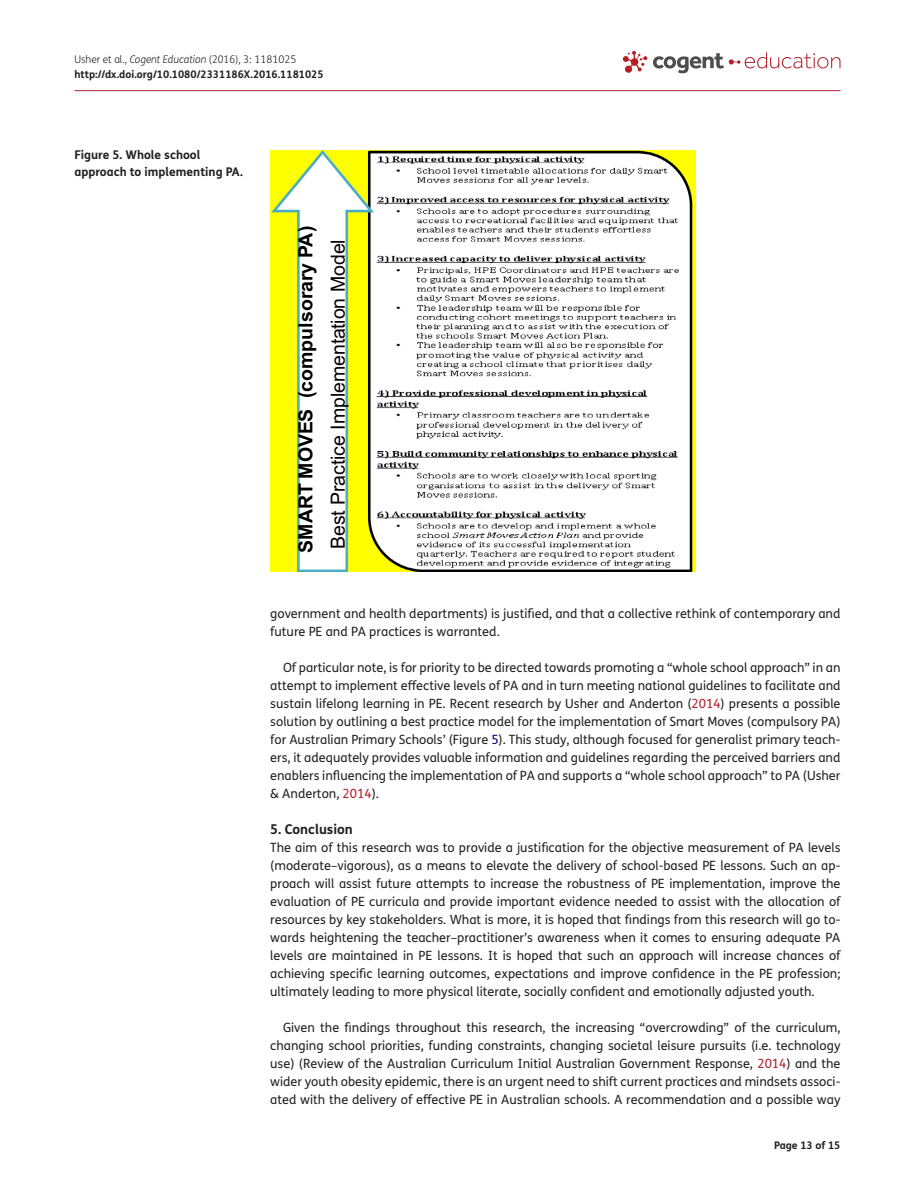
<style>
.page{position:relative;width:915px;height:1191px;background:#fff}
.page>*{position:absolute;margin:0;border:0;box-sizing:border-box;transform-origin:0 0}
.t1{font:19.5px "Arial";letter-spacing:-.005em;color:#000}
.t2{font:700 19.5px "Arial";color:#000}
.t3{font:700 13.5px "FS Me Pro";color:#231f20}
.t4{font:12.75px/18px "FS Me Pro";color:#231f20;text-align:justify}
.t5{font:700 12px/16.5px "FS Me Pro";color:#231f20}
.t6{font:700 10.5px/15px "FS Me Pro";color:#231f20}
.s1{font-weight:300}
.s2{font-weight:300;font-style:italic}
.s3{color:#b3202d}
.s4{color:#000080}
</style>
<div class="page">
<hr style="left:74px;top:90px;width:766px;height:1px;background:#b3202d">
<svg style="left:622px;top:51px;width:218px;height:22px"></svg>
<img style="left:270px;top:150px;width:425px;height:422px">
<p class="t6" style="left:74px;top:51px;width:251px"><span class="s1">Usher et al.,</span> <span class="s2">Cogent Education</span> <span class="s1">(2016), 3: 1181025 </span>http://dx.doi.org/10.1080/2331186X.2016.1181025</p>
<p class="t5" style="left:74px;top:146px;width:170px">Figure 5. Whole school approach to implementing PA.</p>
<h1 class="t2" style="left:292px;top:553px;width:328px;rotate:-90deg">SMART MOVES (compulsorary PA)</h1>
<h1 class="t1" style="left:324px;top:549px;width:311px;rotate:-90deg">Best Practice Implementation Model</h1>
<p class="t4" style="left:270px;top:604px;width:571px">government and health departments) is justified, and that a collective rethink of contemporary and future PE and PA practices is warranted.</p>
<p class="t4" style="left:270px;top:658px;width:571px;text-indent:13px">Of particular note, is for priority to be directed towards promoting a “whole school approach” in an attempt to implement effective levels of PA and in turn meeting national guidelines to facilitate and sustain lifelong learning in PE. Recent research by Usher and Anderton (<span class="s3">2014</span>) presents a possible solution by outlining a best practice model for the implementation of Smart Moves (compulsory PA) for Australian Primary Schools’ (Figure <span class="s4">5</span>). This study, although focused for generalist primary teach&shy;ers, it adequately provides valuable information and guidelines regarding the perceived barriers and enablers influencing the implementation of PA and supports a “whole school approach” to PA (Usher &amp; Anderton, <span class="s3">2014</span>).</p>
<p class="t3" style="left:270px;top:818px;width:84px">5. Conclusion</p>
<p class="t4" style="left:270px;top:838px;width:571px">The aim of this research was to provide a justification for the objective measurement of PA levels (moderate–vigorous), as a means to elevate the delivery of school-based PE lessons. Such an ap&shy;proach will assist future attempts to increase the robustness of PE implementation, improve the evaluation of PE curricula and provide important evidence needed to assist with the allocation of resources by key stakeholders. What is more, it is hoped that findings from this research will go to&shy;wards heightening the teacher–practitioner’s awareness when it comes to ensuring adequate PA levels are maintained in PE lessons. It is hoped that such an approach will increase chances of achieving specific learning outcomes, expectations and improve confidence in the PE profession; ultimately leading to more physical literate, socially confident and emotionally adjusted youth.</p>
<p class="t4" style="left:270px;top:1018px;width:571px;text-indent:13px">Given the findings throughout this research, the increasing “overcrowding” of the curriculum, changing school priorities, funding constraints, changing societal leisure pursuits (i.e. technology use) (Review of the Australian Curriculum Initial Australian Government Response, <span class="s3">2014</span>) and the wider youth obesity epidemic, there is an urgent need to shift current practices and mindsets associ&shy;ated with the delivery of effective PE in Australian schools. A recommendation and a possible way</p>
<p class="t6" style="left:773px;top:1137px;width:68px">Page 13 of 15</p>
</div>
